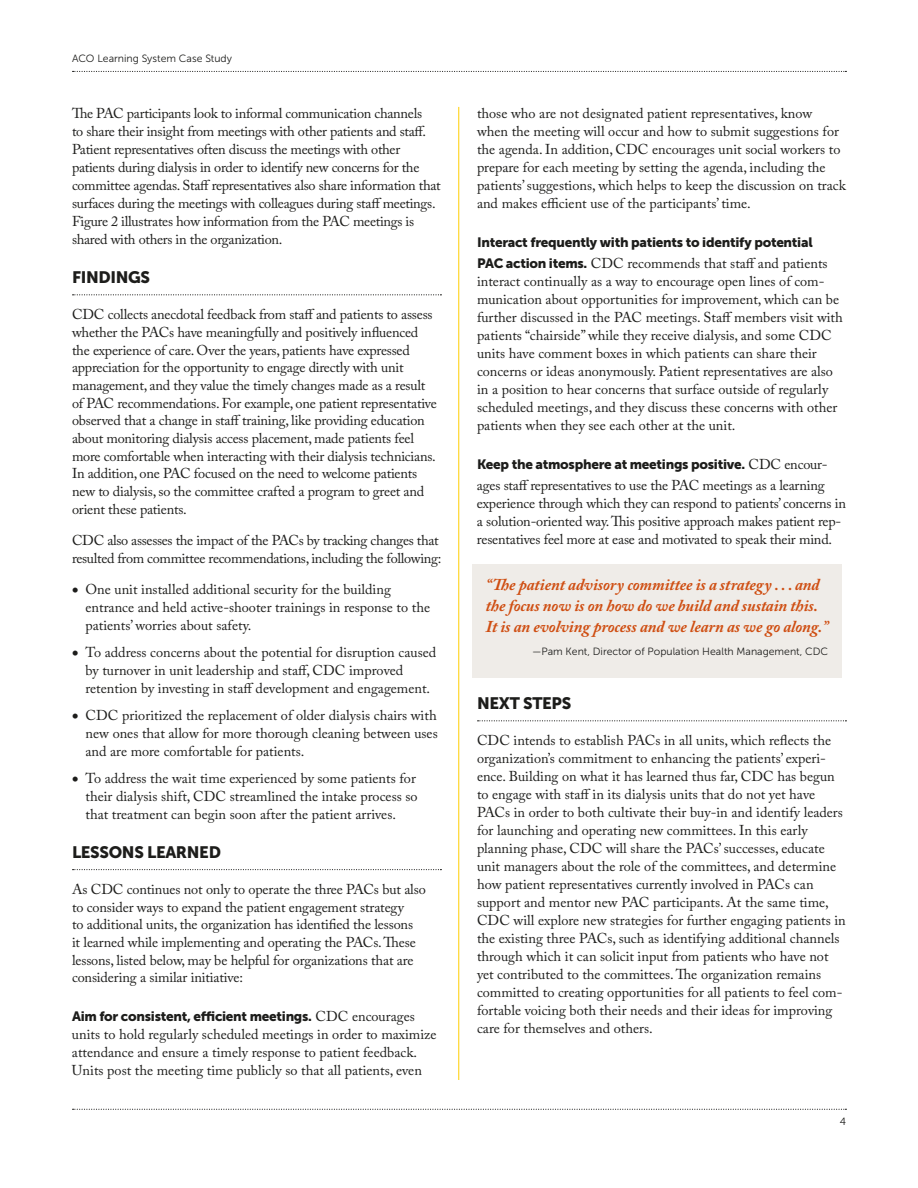
<style>
.page{position:relative;width:918px;height:1188px;background:#fff}
.page>*{position:absolute;margin:0;border:0;box-sizing:border-box;transform-origin:0 0}
.t1{font:italic 700 16.5px/21.3px "Adobe Caslon Pro";letter-spacing:-.005em;color:#cf4e12}
.t2{font:16.5px "Museo Sans 900";letter-spacing:-.02em;color:#1d1d1b}
.t3{font:14.25px/18px "Adobe Caslon Pro";color:#1d1d1b}
.t4{font:14.25px/18px "Adobe Caslon Pro";letter-spacing:-.02em;color:#1d1d1b}
.t5{font:13.5px "Museo Sans 900";letter-spacing:-.02em;color:#1d1d1b}
.t6{font:10.5px "Museo Sans 300";color:#1d1d1b}
.s1{font-family:"Museo Sans 900";font-size:13.5px}
.s2{font-family:"Adobe Caslon Pro";font-size:14.25px}
</style>
<div class="page">
<svg style="left:73px;top:1109px;width:773px;height:1px"></svg>
<svg style="left:73px;top:71px;width:773px;height:1px"></svg>
<svg style="left:73px;top:294px;width:368px;height:1px"></svg>
<svg style="left:73px;top:869px;width:368px;height:1px"></svg>
<svg style="left:478px;top:720px;width:368px;height:1px"></svg>
<div style="left:472px;top:564px;width:370px;height:113px;background:#efece8"></div>
<hr style="left:458px;top:107px;width:1px;height:973px;background:#ffce00">
<p class="t6" style="left:72px;top:53px;width:162px">ACO Learning System Case Study</p>
<p class="t4" style="left:72px;top:105px;width:370px">The PAC participants look to informal communication channels<br>to share their insight from meetings with other patients and staff.<br>Patient representatives often discuss the meetings with other patients during dialysis in order to identify new concerns for the committee agendas. Staff representatives also share information that surfaces during the meetings with colleagues during staff meetings.<br>Figure 2 illustrates how information from the PAC meetings is shared with others in the organization.</p>
<h2 class="t2" style="left:72px;top:268px;width:80px">FINDINGS</h2>
<p class="t3" style="left:72px;top:305px;width:366px">CDC collects anecdotal feedback from staff and patients to assess whether the PACs have meaningfully and positively influenced the experience of care. Over the years, patients have expressed appreciation for the opportunity to engage directly with unit management, and they value the timely changes made as a result of PAC recommendations. For example, one patient representative observed that a change in staff training, like providing education about monitoring dialysis access placement, made patients feel more comfortable when interacting with their dialysis technicians.<br>In addition, one PAC focused on the need to welcome patients new to dialysis, so the committee crafted a program to greet and orient these patients.</p>
<p class="t4" style="left:72px;top:531px;width:371px">CDC also assesses the impact of the PACs by tracking changes that resulted from committee recommendations, including the following:</p>
<p class="t3" style="left:86px;top:580px;width:346px;text-indent:-14px"><span class="s1">•</span> One unit installed additional security for the building entrance and held active-shooter trainings in response to the patients’ worries about safety.</p>
<p class="t3" style="left:86px;top:643px;width:352px;text-indent:-14px"><span class="s1">•</span> To address concerns about the potential for disruption caused by turnover in unit leadership and staff, CDC improved retention by investing in staff development and engagement.</p>
<p class="t3" style="left:86px;top:706px;width:354px;text-align:justify;text-indent:-14px"><span class="s1">•</span> CDC prioritized the replacement of older dialysis chairs with new ones that allow for more thorough cleaning between uses and are more comfortable for patients.</p>
<p class="t3" style="left:86px;top:769px;width:334px;text-indent:-14px"><span class="s1">•</span> To address the wait time experienced by some patients for their dialysis shift, CDC streamlined the intake process so that treatment can begin soon after the patient arrives.</p>
<h2 class="t2" style="left:72px;top:843px;width:151px">LESSONS LEARNED</h2>
<p class="t3" style="left:72px;top:880px;width:355px">As CDC continues not only to operate the three PACs but also to consider ways to expand the patient engagement strategy<br>to additional units, the organization has identified the lessons<br>it learned while implementing and operating the PACs. These lessons, listed below, may be helpful for organizations that are considering a similar initiative:</p>
<p class="t5" style="left:72px;top:1009px;width:344px">Aim for consistent, efficient meetings. <span class="s2">CDC encourages</span></p>
<p class="t3" style="left:72px;top:1026px;width:366px">units to hold regularly scheduled meetings in order to maximize attendance and ensure a timely response to patient feedback.<br>Units post the meeting time publicly so that all patients, even</p>
<p class="t3" style="left:477px;top:105px;width:370px">those who are not designated patient representatives, know when the meeting will occur and how to submit suggestions for the agenda. In addition, CDC encourages unit social workers to prepare for each meeting by setting the agenda, including the patients’ suggestions, which helps to keep the discussion on track and makes efficient use of the participants’ time.</p>
<p class="t5" style="left:477px;top:235px;width:337px">Interact frequently with patients to identify potential</p>
<p class="t3" style="left:477px;top:255px;width:367px"><span class="s1">PAC action items.</span> CDC recommends that staff and patients interact continually as a way to encourage open lines of com&shy;munication about opportunities for improvement, which can be further discussed in the PAC meetings. Staff members visit with patients “chairside” while they receive dialysis, and some CDC units have comment boxes in which patients can share their concerns or ideas anonymously. Patient representatives are also in a position to hear concerns that surface outside of regularly scheduled meetings, and they discuss these concerns with other patients when they see each other at the unit.</p>
<p class="t5" style="left:477px;top:457px;width:352px">Keep the atmosphere at meetings positive. <span class="s2">CDC encour-</span></p>
<p class="t3" style="left:477px;top:477px;width:371px">ages staff representatives to use the PAC meetings as a learning experience through which they can respond to patients’ concerns in a solution-oriented way. This positive approach makes patient rep&shy;resentatives feel more at ease and motivated to speak their mind.</p>
<p class="t1" style="left:486px;top:573px;width:344px">“The patient advisory committee is a strategy . . . and the focus now is on how do we build and sustain this.<br>It is an evolving process and we learn as we go along.”</p>
<p class="t6" style="left:532px;top:645px;width:298px">—Pam Kent, Director of Population Health Management, CDC</p>
<h2 class="t2" style="left:477px;top:694px;width:96px">NEXT STEPS</h2>
<p class="t3" style="left:477px;top:732px;width:370px">CDC intends to establish PACs in all units, which reflects the organization’s commitment to enhancing the patients’ experi&shy;ence. Building on what it has learned thus far, CDC has begun to engage with staff in its dialysis units that do not yet have PACs in order to both cultivate their buy-in and identify leaders for launching and operating new committees. In this early planning phase, CDC will share the PACs’ successes, educate unit managers about the role of the committees, and determine how patient representatives currently involved in PACs can support and mentor new PAC participants. At the same time, CDC will explore new strategies for further engaging patients in the existing three PACs, such as identifying additional channels through which it can solicit input from patients who have not yet contributed to the committees. The organization remains committed to creating opportunities for all patients to feel com&shy;fortable voicing both their needs and their ideas for improving care for themselves and others.</p>
<p class="t6" style="left:840px;top:1116px;width:8px">4</p>
</div>
